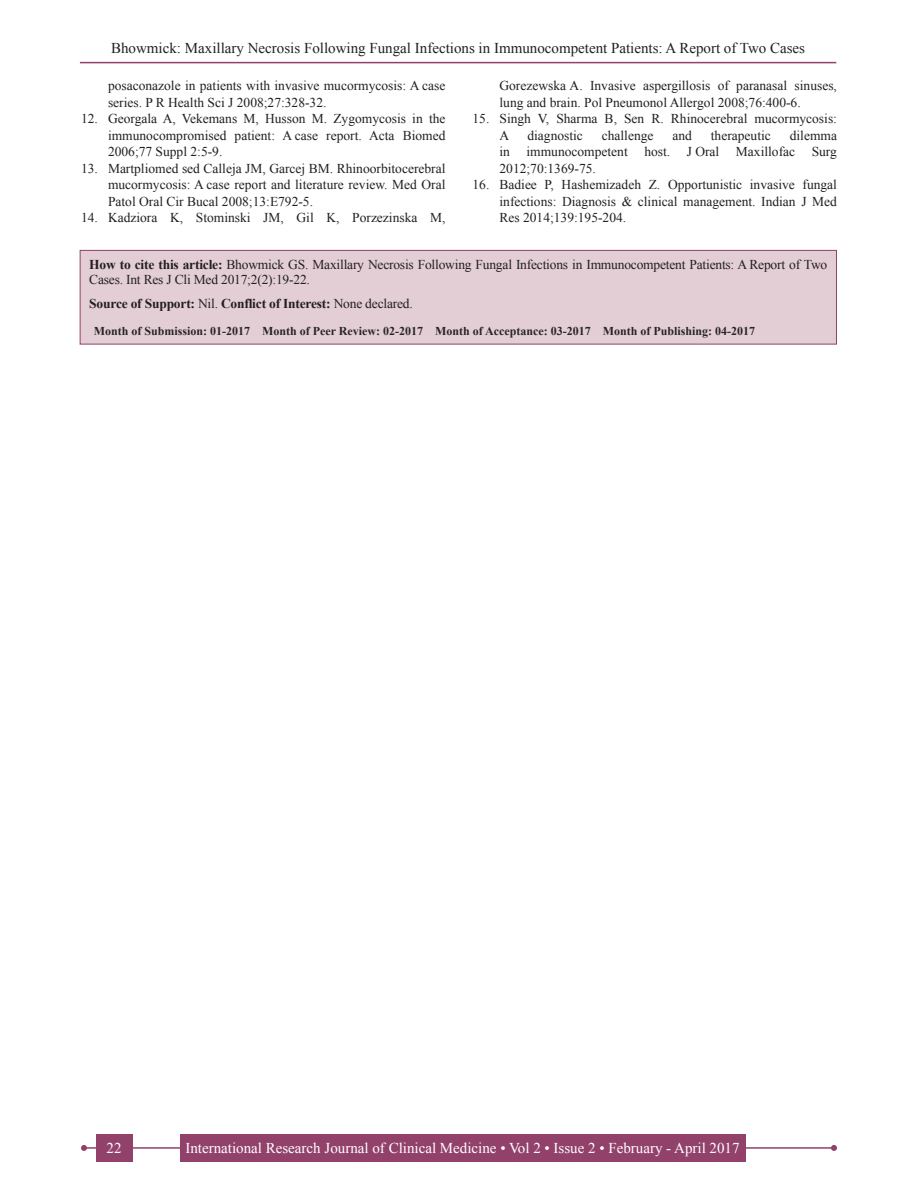
<style>
.page{position:relative;width:918px;height:1188px;background:#fff}
.page>*{position:absolute;margin:0;border:0;box-sizing:border-box;transform-origin:0 0}
.t1{font:15px "Times New Roman";color:#231f20}
.t2{font:15px "Times New Roman";color:#fff}
.REF{font:13.5px/16.5px "Times New Roman";color:#231f20;text-align:justify}
.SRC{font:13.5px/15px "Times New Roman";letter-spacing:-.015em;color:#231f20}
.SRC-2{font:700 13.5px "Times New Roman";letter-spacing:-.015em;color:#231f20}
.HIS{font:700 12px "Times New Roman";color:#282526}
.s1{font-weight:700}
.s2{font-weight:400}
</style>
<div class="page">
<hr style="left:80px;top:62px;width:756px;height:1px;background:#92416b">
<hr style="left:84px;top:1147px;width:750px;height:2px;background:#92416b">
<svg style="left:831px;top:1145px;width:6px;height:6px"></svg>
<svg style="left:81px;top:1145px;width:6px;height:6px"></svg>
<div style="left:181px;top:1134px;width:565px;height:28px;background:#92416b"></div>
<div style="left:96px;top:1134px;width:36px;height:28px;background:#92416b"></div>
<div style="left:80px;top:250px;width:756px;height:94px;background:#e3ced5"></div>
<div style="left:80px;top:250px;width:757px;height:94px;border:1px solid #92416b"></div>
<p class="t1" style="left:111px;top:38px;width:696px">Bhowmick: Maxillary Necrosis Following Fungal Infections in Immunocompetent Patients: A Report of Two Cases</p>
<p class="REF" style="left:108px;top:77px;width:339px">posaconazole in patients with invasive mucormycosis: A case series. P R Health Sci J 2008;27:328-32.</p>
<p class="REF" style="left:108px;top:110px;width:339px;text-indent:-27px">12. Georgala A, Vekemans M, Husson M. Zygomycosis in the immunocompromised patient: A case report. Acta Biomed 2006;77 Suppl 2:5-9.</p>
<p class="REF" style="left:108px;top:160px;width:339px;text-indent:-27px">13. Martpliomed sed Calleja JM, Garcej BM. Rhinoorbitocerebral mucormycosis: A case report and literature review. Med Oral Patol Oral Cir Bucal 2008;13:E792-5.</p>
<p class="REF" style="left:81px;top:209px;width:366px">14. Kadziora K, Stominski JM, Gil K, Porzezinska M,</p>
<p class="REF" style="left:500px;top:77px;width:339px">Gorezewska A. Invasive aspergillosis of paranasal sinuses, lung and brain. Pol Pneumonol Allergol 2008;76:400-6.</p>
<p class="REF" style="left:500px;top:110px;width:339px;text-indent:-27px">15. Singh V, Sharma B, Sen R. Rhinocerebral mucormycosis:<br>A</p>
<p class="REF" style="left:500px;top:127px;width:339px;text-indent:290px">dilemma in immunocompetent host. J Oral Maxillofac Surg 2012;70:1369-75.</p>
<p class="REF" style="left:500px;top:176px;width:339px;text-indent:-27px">16. Badiee P, Hashemizadeh Z. Opportunistic invasive fungal infections: Diagnosis &amp; clinical management. Indian J Med Res 2014;139:195-204.</p>
<p class="SRC" style="left:89px;top:256px;width:739px"><span class="s1">How to cite this article:</span> Bhowmick GS. Maxillary Necrosis Following Fungal Infections in Immunocompetent Patients: A Report of Two<br>Cases. Int Res J Cli Med 2017;2(2):19-22.</p>
<p class="SRC-2" style="left:89px;top:294px;width:325px">Source of Support: <span class="s2">Nil.</span> Conflict of Interest: <span class="s2">None declared.</span></p>
<p class="HIS" style="left:94px;top:322px;width:663px">Month of Submission: 01-2017 Month of Peer Review: 02-2017 Month of Acceptance: 03-2017 Month of Publishing: 04-2017</p>
<p class="REF" style="left:527px;top:127px;width:57px">diagnostic</p>
<p class="REF" style="left:602px;top:127px;width:53px">challenge</p>
<p class="REF" style="left:672px;top:127px;width:21px">and</p>
<p class="REF" style="left:711px;top:127px;width:61px">therapeutic</p>
<p class="t2" style="left:107px;top:1138px;width:16px">22</p>
<p class="t2" style="left:185px;top:1138px;width:556px">International Research Journal of Clinical Medicine • Vol 2 • Issue 2 • February - April 2017</p>
</div>
